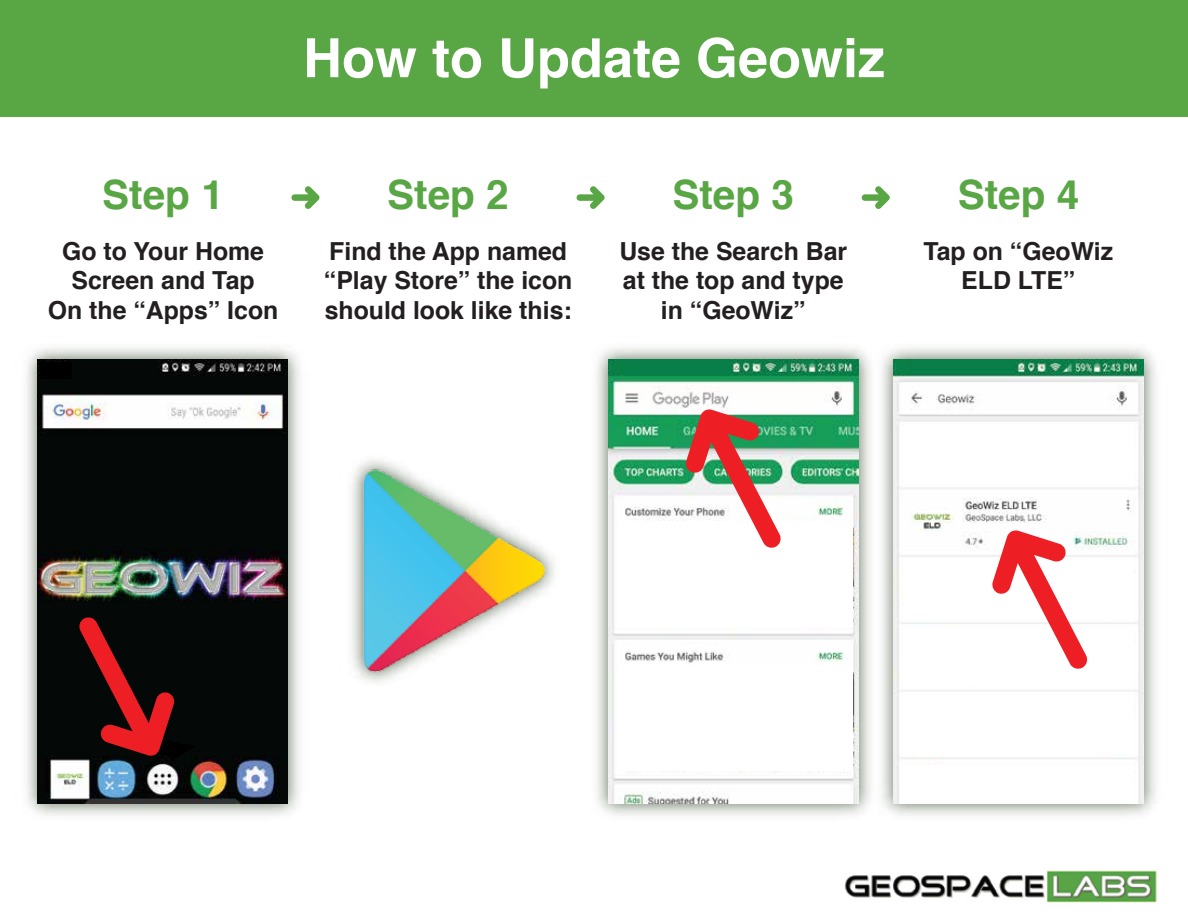
<style>
.page{position:relative;width:1188px;height:918px;background:#fff}
.page>*{position:absolute;margin:0;border:0;box-sizing:border-box;transform-origin:0 0}
.t1{font:700 54px "Helvetica";color:#fff}
.t2{font:700 40.5px "Helvetica";color:#59a645}
.t3{font:700 24.9px/29.8px "Helvetica";color:#231f20;text-align:center}
</style>
<div class="page">
<svg style="left:862px;top:186px;width:28px;height:23px"></svg>
<svg style="left:577px;top:186px;width:28px;height:23px"></svg>
<svg style="left:291px;top:186px;width:29px;height:23px"></svg>
<img style="left:882px;top:348px;width:274px;height:468px">
<img style="left:893px;top:360px;width:250px;height:444px">
<img style="left:27px;top:348px;width:273px;height:468px">
<img style="left:38px;top:360px;width:250px;height:444px">
<img style="left:597px;top:348px;width:274px;height:468px">
<img style="left:608px;top:360px;width:250px;height:444px">
<div style="left:0;top:0;width:1188px;height:116px;background:#59a645"></div>
<img style="left:844px;top:870px;width:313px;height:33px">
<img style="left:352px;top:459px;width:202px;height:224px">
<svg style="left:78px;top:616px;width:117px;height:142px"></svg>
<div style="left:40px;top:362px;width:32px;height:17px;background:#000"></div>
<div style="left:612px;top:360px;width:14px;height:15px;background:#097f46;border-radius:7px"></div>
<div style="left:897px;top:360px;width:14px;height:15px;background:#097f46;border-radius:7px"></div>
<div style="left:618px;top:521px;width:235px;height:106px;background:#fff"></div>
<div style="left:618px;top:665px;width:235px;height:106px;background:#fff"></div>
<svg style="left:685px;top:409px;width:97px;height:139px"></svg>
<div style="left:904px;top:559px;width:229px;height:60px;background:#fff"></div>
<div style="left:904px;top:627px;width:229px;height:60px;background:#fff"></div>
<div style="left:904px;top:424px;width:229px;height:60px;background:#fff"></div>
<div style="left:904px;top:694px;width:229px;height:60px;background:#fff"></div>
<div style="left:904px;top:765px;width:229px;height:39px;background:#fff"></div>
<svg style="left:991px;top:530px;width:97px;height:139px"></svg>
<h1 class="t1" style="left:303px;top:36px;width:584px">How to Update Geowiz</h1>
<h2 class="t2" style="left:102px;top:178px;width:123px">Step 1</h2>
<h2 class="t2" style="left:387px;top:178px;width:123px">Step 2</h2>
<h2 class="t2" style="left:672px;top:178px;width:123px">Step 3</h2>
<h2 class="t2" style="left:958px;top:178px;width:123px">Step 4</h2>
<p class="t3" style="left:48px;top:238px;width:232px">Go to Your Home<br>Screen and Tap<br>On the “Apps” Icon</p>
<p class="t3" style="left:324px;top:238px;width:250px;text-align:left">Find the App named “Play Store” the icon should look like this:</p>
<p class="t3" style="left:619px;top:238px;width:229px">Use the Search Bar at the top and type in “GeoWiz”</p>
<p class="t3" style="left:923px;top:238px;width:191px">Tap on “GeoWiz<br>ELD LTE”</p>
</div>
